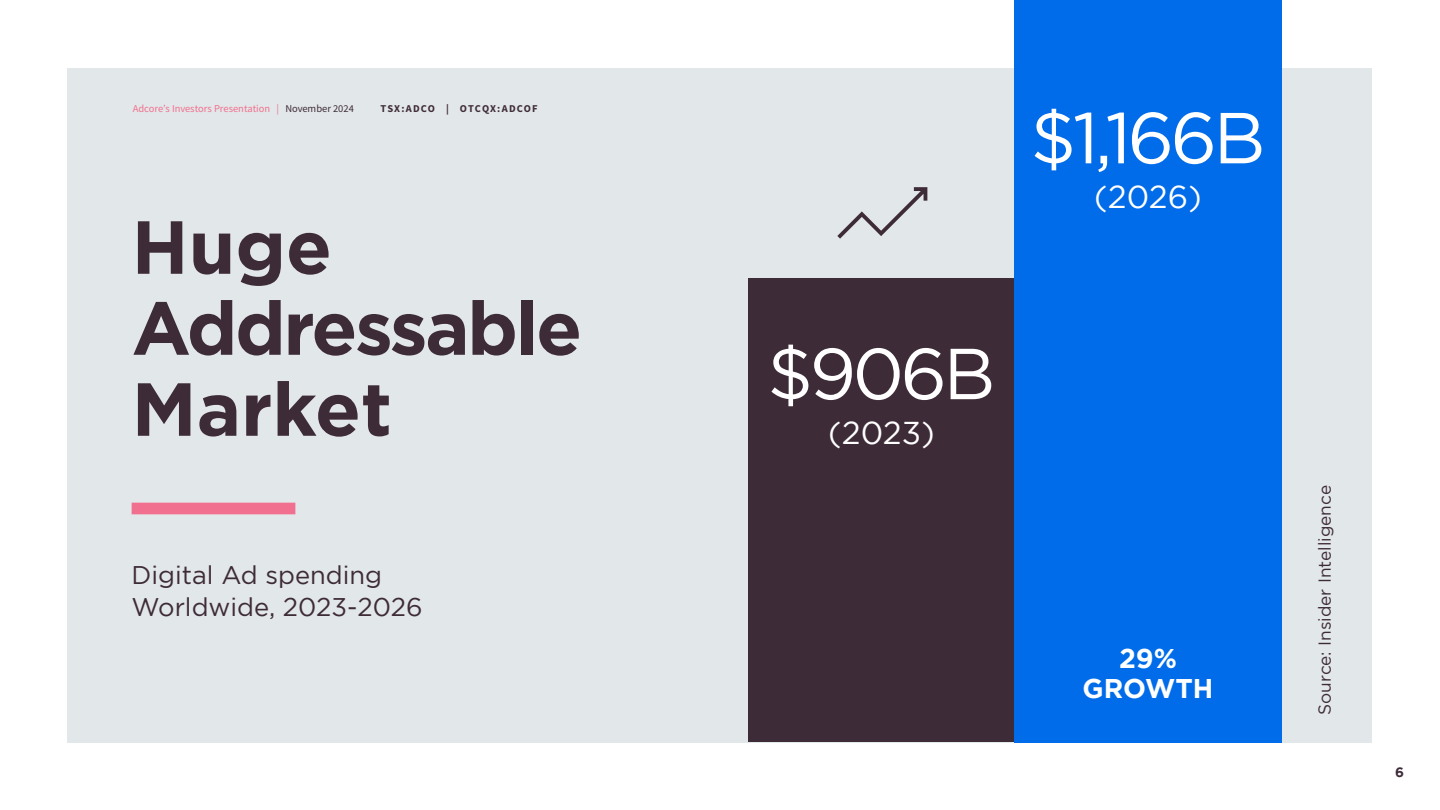
<style>
.page{position:relative;width:1440px;height:810px;background:#fff}
.page>*{position:absolute;margin:0;border:0;box-sizing:border-box;transform-origin:0 0}
.t1{font:700 75px/81px "Homepage Baukasten";letter-spacing:-.03em;color:#3e2b38}
.t2{font:72px "Homepage Baukasten";letter-spacing:-.05em;color:#fff}
.t3{font:31.5px "Homepage Baukasten";color:#fff}
.t4{font:700 27px/30px "Homepage Baukasten";color:#fff;text-align:center}
.t5{font:25.5px/31.5px "Homepage Baukasten";color:#3e2b38}
.t6{font:17.25px "Homepage Baukasten";color:#3e2b38}
.t7{font:700 13.5px "Homepage Baukasten";color:#3e2b38}
.t8{font:10.5px "Source Sans Variable";color:#f1708f}
.t9{font:10.5px "Source Sans Variable";letter-spacing:.105em;color:#3e2b38}
.s1{color:#3e2b38}
</style>
<div class="page">
<div style="left:68px;top:68px;width:1304px;height:674px;background:#e2e7e9"></div>
<div style="left:748px;top:278px;width:267px;height:464px;background:#3e2b38"></div>
<div style="left:1014px;top:0;width:268px;height:742px;background:#006ce9"></div>
<svg style="left:837px;top:187px;width:90px;height:52px"></svg>
<div style="left:132px;top:503px;width:163px;height:11px;background:#f1708f"></div>
<p class="t8" style="left:133px;top:102px;width:223px">Adcore’s Investors Presentation | <span class="s1">November 2024</span></p>
<p class="t9" style="left:380px;top:102px;width:159px">TSX:ADCO | OTCQX:ADCOF</p>
<h1 class="t1" style="left:132px;top:205px;width:452px">Huge<br>Addressable<br>Market</h1>
<h3 class="t5" style="left:132px;top:559px;width:292px">Digital Ad spending<br>Worldwide, 2023-2026</h3>
<h2 class="t2" style="left:1031px;top:98px;width:236px">$1,166B</h2>
<h3 class="t3" style="left:1094px;top:179px;width:109px">(2026)</h3>
<h2 class="t2" style="left:767px;top:334px;width:230px">$906B</h2>
<h3 class="t3" style="left:828px;top:415px;width:108px">(2023)</h3>
<h3 class="t4" style="left:1083px;top:643px;width:132px">29%<br>GROWTH</h3>
<h3 class="t6" style="left:1315px;top:715px;width:231px;rotate:-90deg">Source: Insider Intelligence</h3>
<p class="t7" style="left:1395px;top:765px;width:10px">6</p>
</div>
